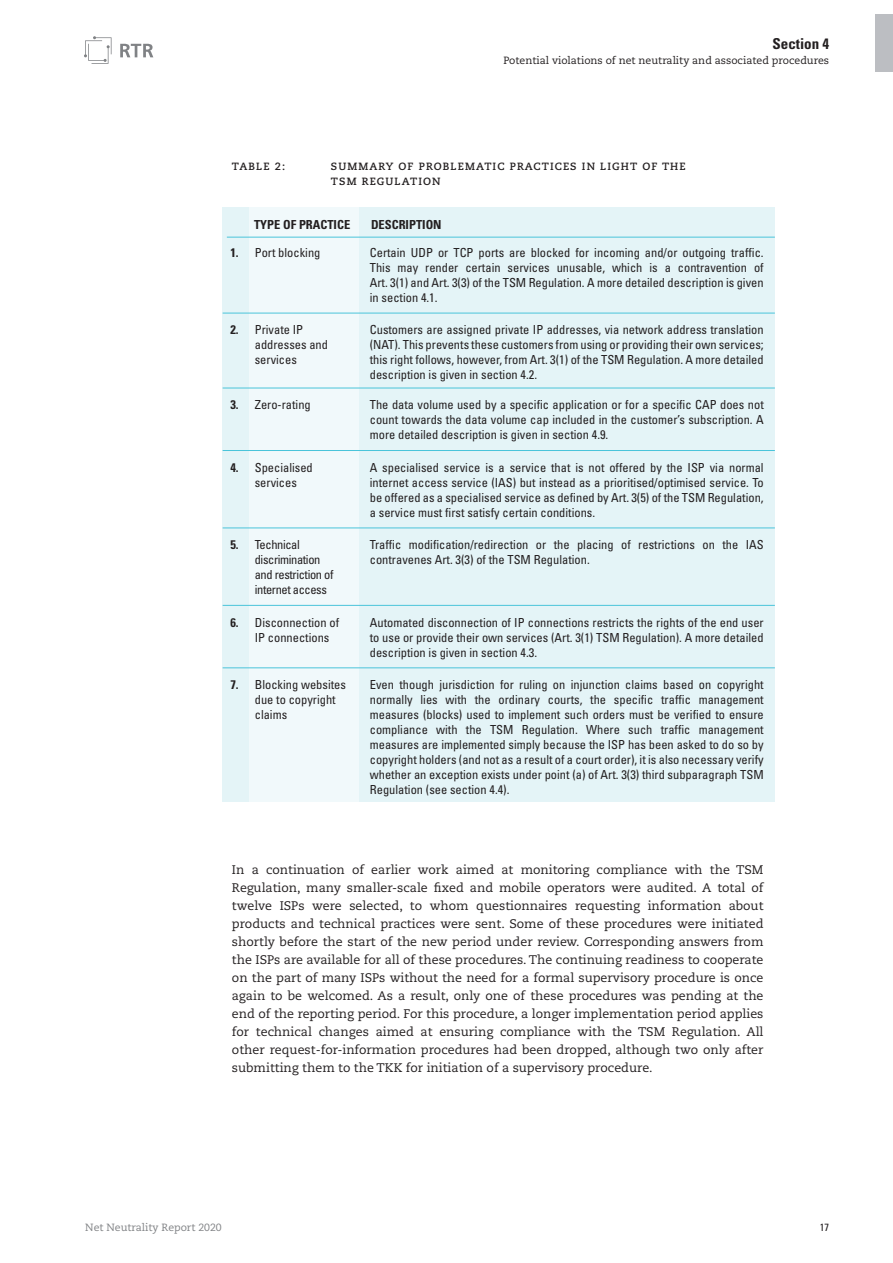
<style>
.page{position:relative;width:893px;height:1263px;background:#fff}
.page>*{position:absolute;margin:0;border:0;box-sizing:border-box;transform-origin:0 0}
.t1{font:700 condensed 15px "Univers";color:#231f20}
.t2{font:condensed 12.45px/15px "Univers";color:#231f20;text-align:justify}
.Fliesstext{font:12.45px/18px "Caecilia LT Std";color:#231f20;text-align:justify}
.t3{font:condensed 12.45px/15px "Univers";letter-spacing:-.03em;color:#231f20}
.t4{font:700 condensed 12.45px "Univers";color:#231f20}
.Abbildung{font:700 10.5px "Caecilia LT Std";letter-spacing:.1em;color:#231f20}
.t5{font:10.5px "Caecilia LT Std";color:#231f20}
.t6{font:10.5px "Caecilia LT Std";color:#808285}
.t7{font:condensed 10.5px "Univers";color:#231f20}
</style>
<div class="page">
<svg style="left:84px;top:36px;width:26px;height:26px"></svg>
<svg style="left:120px;top:44px;width:33px;height:13px"></svg>
<div style="left:875px;top:15px;width:18px;height:57px;background:#bcbec2"></div>
<div style="left:249px;top:208px;width:110px;height:594px;background:#f1f9fb"></div>
<div style="left:223px;top:208px;width:26px;height:594px;background:#e4f4f7"></div>
<div style="left:359px;top:208px;width:416px;height:594px;background:#e4f4f7"></div>
<hr style="left:227px;top:237px;width:548px;height:1px;background:#4ac4da">
<hr style="left:223px;top:313px;width:552px;height:1px;background:#4ac4da">
<hr style="left:223px;top:388px;width:552px;height:1px;background:#4ac4da">
<hr style="left:223px;top:450px;width:552px;height:1px;background:#4ac4da">
<hr style="left:223px;top:528px;width:552px;height:1px;background:#4ac4da">
<hr style="left:223px;top:605px;width:552px;height:1px;background:#4ac4da">
<hr style="left:223px;top:668px;width:552px;height:1px;background:#4ac4da">
<p class="t1" style="left:772px;top:34px;width:58px">Section 4</p>
<p class="t5" style="left:504px;top:54px;width:327px">Potential violations of net neutrality and associated procedures</p>
<p class="Abbildung" style="left:232px;top:161px;width:55px">TABLE 2:</p>
<p class="Abbildung" style="left:331px;top:161px;width:356px">SUMMARY OF PROBLEMATIC PRACTICES IN LIGHT OF THE</p>
<p class="Abbildung" style="left:331px;top:176px;width:111px">TSM REGULATION</p>
<p class="t4" style="left:371px;top:217px;width:72px">DESCRIPTION</p>
<p class="t2" style="left:255px;top:245px;width:67px">Port blocking</p>
<p class="t2" style="left:370px;top:245px;width:395px">Certain UDP or TCP ports are blocked for incoming and/or outgoing traffic.<br>This may render certain services unusable, which is a contravention of Art. 3(1) and Art. 3(3) of the TSM Regulation. A more detailed description is given in section 4.1.</p>
<p class="t4" style="left:254px;top:217px;width:98px">TYPE OF PRACTICE</p>
<p class="t4" style="left:230px;top:245px;width:10px">1.</p>
<p class="t4" style="left:230px;top:322px;width:10px">2.</p>
<p class="t2" style="left:255px;top:322px;width:75px;text-align:left">Private IP addresses and services</p>
<p class="t2" style="left:370px;top:322px;width:395px">Customers are assigned private IP addresses, via network address translation (NAT). This prevents these customers from using or providing their own services; this right follows, however, from Art. 3(1) of the TSM Regulation. A more detailed description is given in section 4.2.</p>
<p class="t4" style="left:230px;top:397px;width:10px">3.</p>
<p class="t2" style="left:255px;top:397px;width:58px">Zero-rating</p>
<p class="t2" style="left:370px;top:397px;width:395px">The data volume used by a specific application or for a specific CAP does not count towards the data volume cap included in the customer’s subscription. A more detailed description is given in section 4.9.</p>
<p class="t4" style="left:230px;top:460px;width:10px">4.</p>
<p class="t2" style="left:255px;top:460px;width:60px">Specialised services</p>
<p class="t2" style="left:370px;top:460px;width:395px">A specialised service is a service that is not offered by the ISP via normal internet access service (IAS) but instead as a prioritised/optimised service. To be offered as a specialised service as defined by Art. 3(5) of the TSM Regulation, a service must first satisfy certain conditions.</p>
<p class="t4" style="left:230px;top:537px;width:10px">5.</p>
<p class="t3" style="left:255px;top:537px;width:80px">Technical discrimination and restriction of internet access</p>
<p class="t2" style="left:370px;top:537px;width:395px">Traffic modification/redirection or the placing of restrictions on the IAS contravenes Art. 3(3) of the TSM Regulation.</p>
<p class="t4" style="left:230px;top:614px;width:10px">6.</p>
<p class="t2" style="left:255px;top:614px;width:86px">Disconnection of<br>IP connections</p>
<p class="t2" style="left:370px;top:614px;width:395px">Automated disconnection of IP connections restricts the rights of the end user to use or provide their own services (Art. 3(1) TSM Regulation). A more detailed description is given in section 4.3.</p>
<p class="t4" style="left:230px;top:677px;width:10px">7.</p>
<p class="t2" style="left:255px;top:677px;width:93px;text-align:left">Blocking websites due to copyright claims</p>
<p class="t2" style="left:370px;top:677px;width:395px">Even though jurisdiction for ruling on injunction claims based on copyright normally lies with the ordinary courts, the specific traffic management measures (blocks) used to implement such orders must be verified to ensure compliance with the TSM Regulation. Where such traffic management measures are implemented simply because the ISP has been asked to do so by copyright holders (and not as a result of a court order), it is also necessary verify whether an exception exists under point (a) of Art. 3(3) third subparagraph TSM Regulation (see section 4.4).</p>
<p class="Fliesstext" style="left:232px;top:861px;width:533px">In a continuation of earlier work aimed at monitoring compliance with the TSM Regulation, many smaller-scale fixed and mobile operators were audited. A total of twelve ISPs were selected, to whom questionnaires requesting information about products and technical practices were sent. Some of these procedures were initiated shortly before the start of the new period under review. Corresponding answers from the ISPs are available for all of these procedures. The continuing readiness to cooperate on the part of many ISPs without the need for a formal supervisory procedure is once again to be welcomed. As a result, only one of these procedures was pending at the end of the reporting period. For this procedure, a longer implementation period applies for technical changes aimed at ensuring compliance with the TSM Regulation. All other request-for-information procedures had been dropped, although two only after submitting them to the TKK for initiation of a supervisory procedure.</p>
<p class="t6" style="left:85px;top:1221px;width:138px">Net Neutrality Report 2020</p>
<p class="t7" style="left:820px;top:1220px;width:11px">17</p>
</div>
